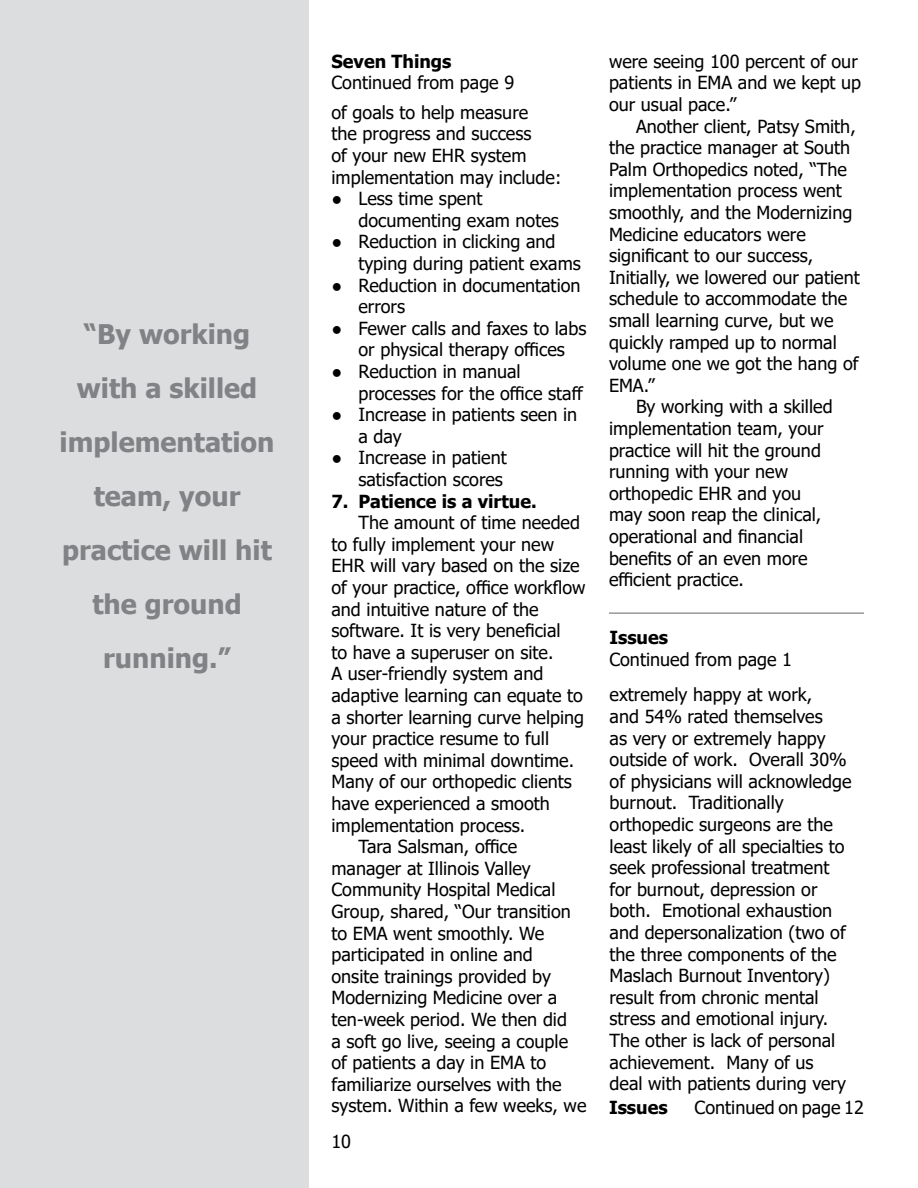
<style>
.page{position:relative;width:918px;height:1188px;background:#fff}
.page>*{position:absolute;margin:0;border:0;box-sizing:border-box;transform-origin:0 0}
.t1{font:700 27px/54px "Tahoma";color:#808285;text-align:center}
.t2{font:18px/21.6px "Tahoma";color:#000}
.t3{font:700 18px "Tahoma";color:#000}
</style>
<div class="page">
<hr style="left:609px;top:613px;width:255px;height:1px;background:#636466">
<div style="left:0;top:0;width:309px;height:1188px;background:#dcddde"></div>
<h1 class="t1" style="left:60px;top:308px;width:216px">“By working with a skilled implementation team, your practice will hit the ground running.”</h1>
<p class="t3" style="left:332px;top:49px;width:122px">Seven Things</p>
<p class="t2" style="left:332px;top:69px;width:198px;line-height:29.4px">Continued from page 9 of goals to help measure</p>
<p class="t2" style="left:332px;top:124px;width:231px">the progress and success<br>of your new EHR system implementation may include:</p>
<p class="t2" style="left:358px;top:189px;width:202px;text-indent:-27px">● Less time spent documenting exam notes</p>
<p class="t2" style="left:358px;top:232px;width:224px;text-indent:-27px">● Reduction in clicking and typing during patient exams</p>
<p class="t2" style="left:358px;top:275px;width:224px;text-indent:-27px">● Reduction in documentation errors</p>
<p class="t2" style="left:332px;top:318px;width:256px;text-align:center">● Fewer calls and faxes to labs or physical therapy offices</p>
<p class="t2" style="left:358px;top:362px;width:226px;text-indent:-27px">● Reduction in manual processes for the office staff</p>
<p class="t2" style="left:358px;top:405px;width:220px;text-indent:-27px">● Increase in patients seen in a day</p>
<p class="t2" style="left:332px;top:448px;width:177px;text-align:right">● Increase in patient satisfaction scores</p>
<p class="t3" style="left:332px;top:488px;width:207px">7. Patience is a virtue.</p>
<p class="t2" style="left:358px;top:513px;width:223px">The amount of time needed</p>
<p class="t2" style="left:332px;top:534px;width:224px">to fully implement your new</p>
<p class="t2" style="left:332px;top:556px;width:250px">EHR will vary based on the size</p>
<p class="t2" style="left:332px;top:578px;width:255px">of your practice, office workflow</p>
<p class="t2" style="left:332px;top:599px;width:209px">and intuitive nature of the</p>
<p class="t2" style="left:332px;top:621px;width:231px">software. It is very beneficial</p>
<p class="t2" style="left:332px;top:642px;width:223px">to have a superuser on site.</p>
<p class="t2" style="left:332px;top:664px;width:213px">A user-friendly system and</p>
<p class="t2" style="left:332px;top:686px;width:253px">adaptive learning can equate to</p>
<p class="t2" style="left:332px;top:707px;width:254px">a shorter learning curve helping</p>
<p class="t2" style="left:332px;top:729px;width:219px">your practice resume to full</p>
<p class="t2" style="left:332px;top:750px;width:244px">speed with minimal downtime.</p>
<p class="t2" style="left:332px;top:772px;width:242px">Many of our orthopedic clients</p>
<p class="t2" style="left:332px;top:794px;width:220px">have experienced a smooth</p>
<p class="t2" style="left:332px;top:815px;width:195px">implementation process.</p>
<p class="t2" style="left:358px;top:837px;width:160px">Tara Salsman, office</p>
<p class="t2" style="left:332px;top:858px;width:201px">manager at Illinois Valley</p>
<p class="t2" style="left:332px;top:880px;width:226px">Community Hospital Medical</p>
<p class="t2" style="left:332px;top:902px;width:241px">Group, shared, “Our transition</p>
<p class="t2" style="left:332px;top:923px;width:214px">to EMA went smoothly. We</p>
<p class="t2" style="left:332px;top:945px;width:203px">participated in online and</p>
<p class="t2" style="left:332px;top:966px;width:221px">onsite trainings provided by</p>
<p class="t2" style="left:332px;top:988px;width:227px">Modernizing Medicine over a</p>
<p class="t2" style="left:332px;top:1010px;width:237px">ten-week period. We then did</p>
<p class="t2" style="left:332px;top:1031px;width:238px">a soft go live, seeing a couple</p>
<p class="t2" style="left:332px;top:1053px;width:216px">of patients a day in EMA to</p>
<p class="t2" style="left:332px;top:1074px;width:232px">familiarize ourselves with the</p>
<p class="t2" style="left:332px;top:1096px;width:256px">system. Within a few weeks, we</p>
<p class="t2" style="left:332px;top:1131px;width:21px">10</p>
<p class="t2" style="left:609px;top:51px;width:254px">were seeing 100 percent of our patients in EMA and we kept up our usual pace.”</p>
<p class="t2" style="left:636px;top:116px;width:221px">Another client, Patsy Smith,</p>
<p class="t2" style="left:609px;top:138px;width:243px">the practice manager at South</p>
<p class="t2" style="left:609px;top:159px;width:239px">Palm Orthopedics noted, “The</p>
<p class="t2" style="left:609px;top:181px;width:234px">implementation process went</p>
<p class="t2" style="left:609px;top:203px;width:245px">smoothly, and the Modernizing</p>
<p class="t2" style="left:609px;top:224px;width:198px">Medicine educators were</p>
<p class="t2" style="left:609px;top:246px;width:206px">significant to our success,</p>
<p class="t2" style="left:609px;top:267px;width:252px">Initially, we lowered our patient</p>
<p class="t2" style="left:609px;top:289px;width:240px">schedule to accommodate the</p>
<p class="t2" style="left:609px;top:311px;width:226px">small learning curve, but we</p>
<p class="t2" style="left:609px;top:332px;width:229px">quickly ramped up to normal</p>
<p class="t2" style="left:609px;top:354px;width:251px">volume one we got the hang of</p>
<p class="t2" style="left:609px;top:375px;width:47px">EMA.”</p>
<p class="t2" style="left:636px;top:397px;width:198px">By working with a skilled</p>
<p class="t2" style="left:609px;top:419px;width:216px">implementation team, your</p>
<p class="t2" style="left:609px;top:440px;width:213px">practice will hit the ground</p>
<p class="t2" style="left:609px;top:462px;width:181px">running with your new</p>
<p class="t2" style="left:609px;top:483px;width:194px">orthopedic EHR and you</p>
<p class="t2" style="left:609px;top:505px;width:214px">may soon reap the clinical,</p>
<p class="t2" style="left:609px;top:527px;width:196px">operational and financial</p>
<p class="t2" style="left:609px;top:548px;width:200px">benefits of an even more</p>
<p class="t2" style="left:609px;top:570px;width:137px">efficient practice.</p>
<p class="t3" style="left:609px;top:625px;width:60px">Issues</p>
<p class="t2" style="left:609px;top:650px;width:184px">Continued from page 1</p>
<p class="t2" style="left:610px;top:685px;width:243px">extremely happy at work,<br>and 54% rated themselves<br>as very or extremely happy outside of work. Overall 30% of physicians will acknowledge burnout. Traditionally orthopedic surgeons are the least likely of all specialties to seek professional treatment for burnout, depression or both. Emotional exhaustion and depersonalization (two of the three components of the<br>Maslach Burnout Inventory) result from chronic mental stress and emotional injury.<br>The other is lack of personal achievement. Many of us<br>deal with patients during very</p>
<p class="t3" style="left:609px;top:1095px;width:60px">Issues</p>
<p class="t2" style="left:695px;top:1098px;width:171px">Continued on page 12</p>
</div>
